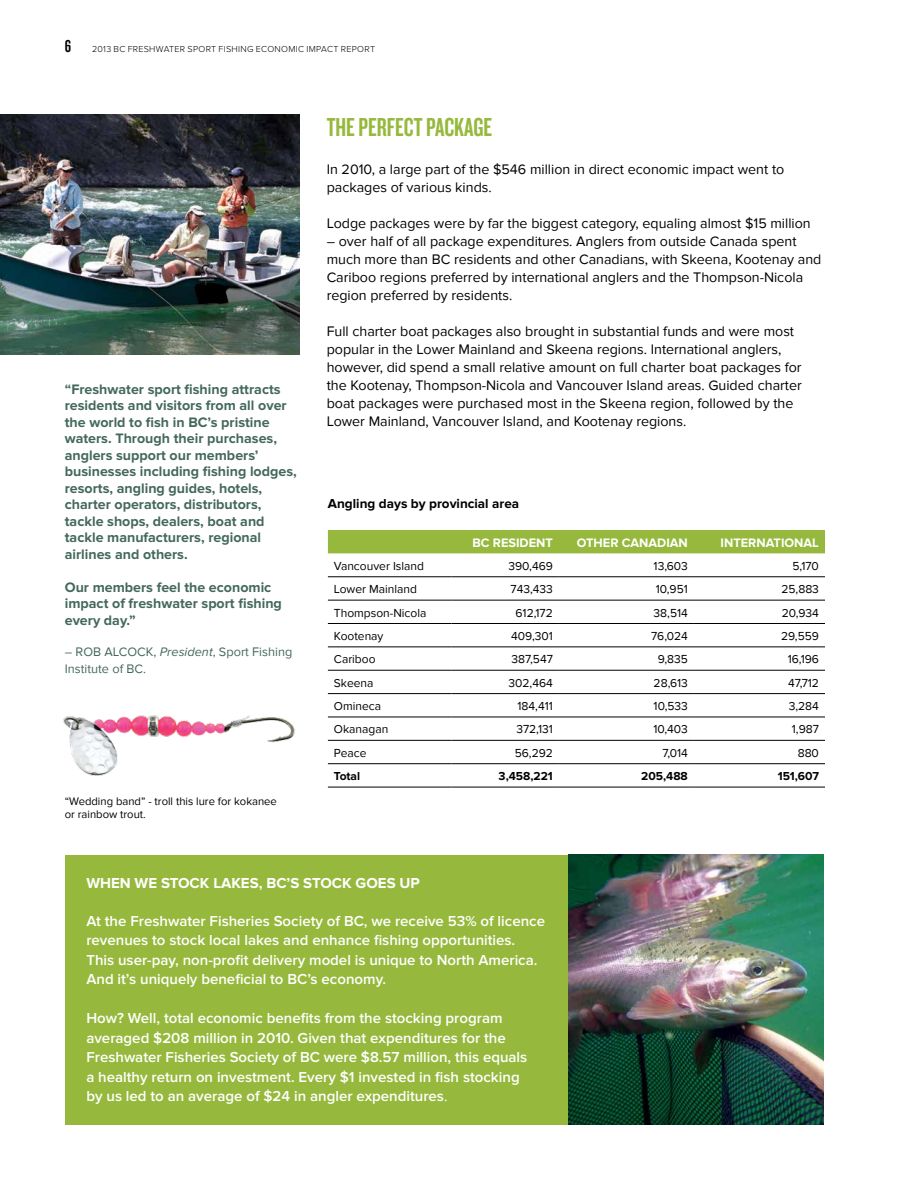
<style>
.page{position:relative;width:918px;height:1188px;background:#fff}
.page>*{position:absolute;margin:0;border:0;box-sizing:border-box;transform-origin:0 0}
.t1{font:27px "Knockout HTF48 Featherweight";color:#96b93d}
.t2{font:600 15px/19.5px "Proxima Nova";color:#fff}
.t3{font:700 15px "Proxima Nova";color:#fff}
.t4{font:14.25px/18px "Proxima Nova";color:#000}
.t5{font:700 14.25px/16.5px "Proxima Nova";color:#44695b}
.t6{font:700 13.5px "Proxima Nova";color:#000}
.t7{font:12.75px/16.5px "Proxima Nova";color:#44695b}
.t8{font:700 12.75px "Proxima Nova";color:#fff}
.t9{font:12px "Proxima Nova";color:#000}
.t10{font:700 12px "Proxima Nova";color:#000}
.t11{font:11.25px/13.5px "Proxima Nova";color:#000}
.t12{font:300 9px "Proxima Nova";letter-spacing:.035em;color:#000}
.s1{font-family:"Knockout HTF48 Featherweight";font-weight:400;font-size:18px}
.s2{font-style:italic}
.s3{font-weight:400}
</style>
<div class="page">
<img style="left:64px;top:715px;width:231px;height:61px">
<div style="left:65px;top:855px;width:505px;height:269px;background:#96b93d"></div>
<div style="left:328px;top:530px;width:497px;height:23px;background:#96b93d"></div>
<hr style="left:328px;top:577px;width:123px;height:1px;background:#000">
<hr style="left:451px;top:577px;width:108px;height:1px;background:#000">
<hr style="left:559px;top:577px;width:135px;height:1px;background:#000">
<hr style="left:694px;top:577px;width:131px;height:1px;background:#000">
<hr style="left:328px;top:600px;width:123px;height:1px;background:#000">
<hr style="left:451px;top:600px;width:108px;height:1px;background:#000">
<hr style="left:559px;top:600px;width:135px;height:1px;background:#000">
<hr style="left:694px;top:600px;width:131px;height:1px;background:#000">
<hr style="left:328px;top:623px;width:123px;height:1px;background:#000">
<hr style="left:451px;top:623px;width:108px;height:1px;background:#000">
<hr style="left:559px;top:623px;width:135px;height:1px;background:#000">
<hr style="left:694px;top:623px;width:131px;height:1px;background:#000">
<hr style="left:328px;top:647px;width:123px;height:1px;background:#000">
<hr style="left:451px;top:647px;width:108px;height:1px;background:#000">
<hr style="left:559px;top:647px;width:135px;height:1px;background:#000">
<hr style="left:694px;top:647px;width:131px;height:1px;background:#000">
<hr style="left:328px;top:670px;width:123px;height:1px;background:#000">
<hr style="left:451px;top:670px;width:108px;height:1px;background:#000">
<hr style="left:559px;top:670px;width:135px;height:1px;background:#000">
<hr style="left:694px;top:670px;width:131px;height:1px;background:#000">
<hr style="left:328px;top:693px;width:123px;height:1px;background:#000">
<hr style="left:451px;top:693px;width:108px;height:1px;background:#000">
<hr style="left:559px;top:693px;width:135px;height:1px;background:#000">
<hr style="left:694px;top:693px;width:131px;height:1px;background:#000">
<hr style="left:328px;top:717px;width:123px;height:1px;background:#000">
<hr style="left:451px;top:717px;width:108px;height:1px;background:#000">
<hr style="left:559px;top:717px;width:135px;height:1px;background:#000">
<hr style="left:694px;top:717px;width:131px;height:1px;background:#000">
<hr style="left:328px;top:740px;width:123px;height:1px;background:#000">
<hr style="left:451px;top:740px;width:108px;height:1px;background:#000">
<hr style="left:559px;top:740px;width:135px;height:1px;background:#000">
<hr style="left:694px;top:740px;width:131px;height:1px;background:#000">
<hr style="left:328px;top:763px;width:123px;height:1px;background:#000">
<hr style="left:451px;top:763px;width:108px;height:1px;background:#000">
<hr style="left:559px;top:763px;width:135px;height:1px;background:#000">
<hr style="left:694px;top:763px;width:131px;height:1px;background:#000">
<hr style="left:328px;top:787px;width:123px;height:1px;background:#000">
<hr style="left:451px;top:787px;width:108px;height:1px;background:#000">
<hr style="left:559px;top:787px;width:135px;height:1px;background:#000">
<hr style="left:694px;top:787px;width:131px;height:1px;background:#000">
<img style="left:0;top:115px;width:300px;height:239px">
<img style="left:568px;top:855px;width:256px;height:269px">
<p class="t12" style="left:65px;top:45px;width:312px"><span class="s1">6</span> 2013 BC FRESHWATER SPORT FISHING ECONOMIC IMPACT REPORT</p>
<p class="t5" style="left:65px;top:381px;width:234px">“Freshwater sport fishing attracts residents and visitors from all over the world to fish in BC’s pristine waters. Through their purchases, anglers support our members’ businesses including fishing lodges, resorts, angling guides, hotels, charter operators, distributors, tackle shops, dealers, boat and tackle manufacturers, regional airlines and others.</p>
<p class="t5" style="left:65px;top:579px;width:219px">Our members feel the economic impact of freshwater sport fishing every day.”</p>
<p class="t7" style="left:65px;top:644px;width:229px">– ROB ALCOCK, <span class="s2">President</span>, Sport Fishing<br>Institute of BC.</p>
<p class="t11" style="left:65px;top:795px;width:214px">“Wedding band” - troll this lure for kokanee or rainbow trout.</p>
<h1 class="t1" style="left:327px;top:114px;width:167px">THEPERFECTPACKAGE</h1>
<p class="t4" style="left:327px;top:160px;width:459px">In 2010, a large part of the $546 million in direct economic impact went to packages of various kinds.</p>
<p class="t4" style="left:327px;top:214px;width:486px">Lodge packages were by far the biggest category, equaling almost $15 million</p>
<p class="t4" style="left:327px;top:232px;width:496px">– over half of all package expenditures. Anglers from outside Canada spent much more than BC residents and other Canadians, with Skeena, Kootenay and Cariboo regions preferred by international anglers and the Thompson-Nicola region preferred by residents.</p>
<p class="t4" style="left:327px;top:322px;width:477px">Full charter boat packages also brought in substantial funds and were most popular in the Lower Mainland and Skeena regions. International anglers, however, did spend a small relative amount on full charter boat packages for the Kootenay, Thompson-Nicola and Vancouver Island areas. Guided charter boat packages were purchased most in the Skeena region, followed by the Lower Mainland, Vancouver Island, and Kootenay regions.</p>
<p class="t6" style="left:328px;top:495px;width:193px">Angling days by provincial area</p>
<p class="t8" style="left:472px;top:535px;width:82px">BC RESIDENT</p>
<p class="t8" style="left:577px;top:535px;width:113px">OTHER CANADIAN</p>
<p class="t8" style="left:721px;top:535px;width:100px">INTERNATIONAL</p>
<p class="t9" style="left:334px;top:559px;width:92px">Vancouver Island</p>
<p class="t9" style="left:509px;top:559px;width:46px">390,469</p>
<p class="t9" style="left:654px;top:559px;width:36px">13,603</p>
<p class="t9" style="left:793px;top:559px;width:28px">5,170</p>
<p class="t9" style="left:334px;top:582px;width:85px">Lower Mainland</p>
<p class="t9" style="left:511px;top:582px;width:44px">743,433</p>
<p class="t9" style="left:656px;top:582px;width:34px">10,951</p>
<p class="t9" style="left:781px;top:582px;width:39px">25,883</p>
<p class="t9" style="left:334px;top:606px;width:94px">Thompson-Nicola</p>
<p class="t9" style="left:516px;top:606px;width:39px">612,172</p>
<p class="t9" style="left:654px;top:606px;width:36px">38,514</p>
<p class="t9" style="left:782px;top:606px;width:39px">20,934</p>
<p class="t9" style="left:334px;top:629px;width:51px">Kootenay</p>
<p class="t9" style="left:511px;top:629px;width:43px">409,301</p>
<p class="t9" style="left:651px;top:629px;width:38px">76,024</p>
<p class="t9" style="left:781px;top:629px;width:39px">29,559</p>
<p class="t9" style="left:334px;top:652px;width:43px">Cariboo</p>
<p class="t9" style="left:512px;top:652px;width:43px">387,547</p>
<p class="t9" style="left:658px;top:652px;width:32px">9,835</p>
<p class="t9" style="left:788px;top:652px;width:33px">16,196</p>
<p class="t9" style="left:334px;top:676px;width:41px">Skeena</p>
<p class="t9" style="left:509px;top:676px;width:46px">302,464</p>
<p class="t9" style="left:654px;top:676px;width:36px">28,613</p>
<p class="t9" style="left:788px;top:676px;width:32px">47,712</p>
<p class="t9" style="left:334px;top:699px;width:49px">Omineca</p>
<p class="t9" style="left:518px;top:699px;width:37px">184,411</p>
<p class="t9" style="left:654px;top:699px;width:36px">10,533</p>
<p class="t9" style="left:789px;top:699px;width:32px">3,284</p>
<p class="t9" style="left:334px;top:722px;width:56px">Okanagan</p>
<p class="t9" style="left:516px;top:722px;width:38px">372,131</p>
<p class="t9" style="left:653px;top:722px;width:36px">10,403</p>
<p class="t9" style="left:792px;top:722px;width:29px">1,987</p>
<p class="t9" style="left:334px;top:746px;width:34px">Peace</p>
<p class="t9" style="left:515px;top:746px;width:40px">56,292</p>
<p class="t9" style="left:662px;top:746px;width:27px">7,014</p>
<p class="t9" style="left:798px;top:746px;width:23px">880</p>
<p class="t10" style="left:334px;top:769px;width:28px">Total</p>
<p class="t10" style="left:499px;top:769px;width:56px">3,458,221</p>
<p class="t10" style="left:641px;top:769px;width:48px">205,488</p>
<p class="t10" style="left:778px;top:769px;width:43px">151,607</p>
<p class="t3" style="left:86px;top:874px;width:335px">WHEN WE STOCK LAKES, BC’S STOCK GOES UP</p>
<p class="t2" style="left:86px;top:911px;width:460px">At the Freshwater Fisheries Society of BC, we receive 53% of licence revenues to stock local lakes and enhance fishing opportunities.<br>This user-pay, non-profit delivery model is unique to North America.<br>And it’s uniquely beneficial to BC’s economy.</p>
<p class="t2" style="left:86px;top:1009px;width:442px">How? Well, total economic benefits from the stocking program averaged $208 million in 2010. Given that expenditures for the Freshwater Fisheries Society of BC were $8.57 million, this equals a healthy return on investment. Every $1 invested in fish stocking by us led to an average of $24 in angler expenditures<span class="s3">.</span></p>
</div>
